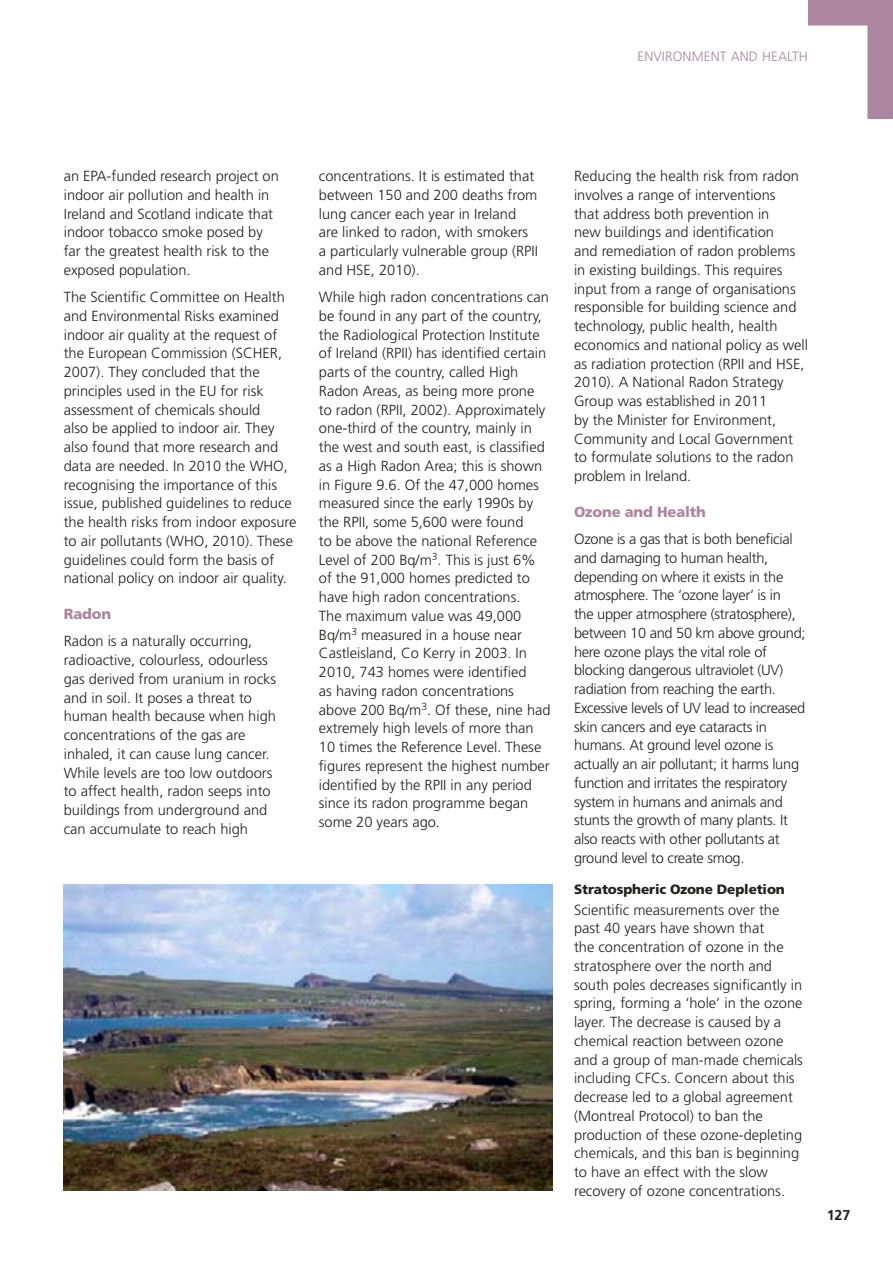
<style>
.page{position:relative;width:893px;height:1263px;background:#fff}
.page>*{position:absolute;margin:0;border:0;box-sizing:border-box;transform-origin:0 0}
.Body__2{font:300 14.7px/18.8px "Frutiger LT Std";color:#231f1f}
.Body__2-2{font:300 14.7px/18.8px "Frutiger LT Std";letter-spacing:-.02em;color:#231f1f}
.Body_S3_H2{font:900 14.7px "Frutiger LT Std";letter-spacing:-.01em;color:#ac869e}
.t1{font:700 14.25px "Frutiger LT Std";color:#231f1f}
.Body_H3{font:900 13.5px "Frutiger LT Std";letter-spacing:-.01em;color:#231f1f}
.t2{font:300 13.5px "Frutiger LT Std";letter-spacing:.01em;color:#ac869e}
</style>
<div class="page">
<svg style="left:808px;top:0;width:85px;height:119px"></svg>
<img style="left:64px;top:884px;width:489px;height:307px">
<p class="t2" style="left:637px;top:49px;width:46px">Environm</p>
<p class="t2" style="left:704px;top:49px;width:103px">ent an d Health</p>
<p class="Body__2" style="left:64px;top:167px;width:217px">an EPA-funded research project on indoor air pollution and health in<br>Ireland and Scotland indicate that indoor tobacco smoke posed by far the greatest health risk to the exposed population.</p>
<p class="Body__2" style="left:64px;top:288px;width:234px">The Scientific Committee on Health and Environmental Risks examined indoor air quality at the request of the European Commission (SCHER, 2007). They concluded that the principles used in the EU for risk assessment of chemicals should<br>also be applied to indoor air. They also found that more research and data are needed. In 2010 the WHO, recognising the importance of this issue, published guidelines to reduce the health risks from indoor exposure to air pollutants (WHO, 2010). These guidelines could form the basis of national policy on indoor air quality.</p>
<p class="Body_S3_H2" style="left:64px;top:605px;width:49px">Radon</p>
<p class="Body__2" style="left:64px;top:632px;width:214px">Radon is a naturally occurring, radioactive, colourless, odourless gas derived from uranium in rocks and in soil. It poses a threat to human health because when high concentrations of the gas are inhaled, it can cause lung cancer.<br>While levels are too low outdoors to affect health, radon seeps into buildings from underground and can accumulate to reach high</p>
<p class="Body__2" style="left:319px;top:167px;width:221px">concentrations. It is estimated that between 150 and 200 deaths from lung cancer each year in Ireland are linked to radon, with smokers a particularly vulnerable group (RPII and HSE, 2010).</p>
<p class="Body__2" style="left:319px;top:288px;width:233px">While high radon concentrations can be found in any part of the country, the Radiological Protection Institute of Ireland (RPII) has identified certain parts of the country, called High Radon Areas, as being more prone to radon (RPII, 2002). Approximately one-third of the country, mainly in the west and south east, is classified as a High Radon Area; this is shown in Figure 9.6. Of the 47,000 homes measured since the early 1990s by the RPII, some 5,600 were found<br>to be above the national Reference Level of 200 Bq/m<sup>3</sup>. This is just 6% of the 91,000 homes predicted to have high radon concentrations.<br>The maximum value was 49,000<br>Bq/m<sup>3</sup> measured in a house near Castleisland, Co Kerry in 2003. In 2010, 743 homes were identified<br>as having radon concentrations above 200 Bq/m<sup>3</sup>. Of these, nine had extremely high levels of more than 10 times the Reference Level. These figures represent the highest number identified by the RPII in any period since its radon programme began some 20 years ago.</p>
<p class="Body__2" style="left:574px;top:167px;width:235px">Reducing the health risk from radon involves a range of interventions<br>that address both prevention in<br>new buildings and identification<br>and remediation of radon problems in existing buildings. This requires input from a range of organisations responsible for building science and technology, public health, health economics and national policy as well as radiation protection (RPII and HSE, 2010). A National Radon Strategy Group was established in 2011<br>by the Minister for Environment, Community and Local Government to formulate solutions to the radon problem in Ireland.</p>
<p class="Body_S3_H2" style="left:574px;top:503px;width:133px">Ozone and Health</p>
<p class="Body__2-2" style="left:574px;top:530px;width:233px">Ozone is a gas that is both beneficial and damaging to human health, depending on where it exists in the atmosphere. The ‘ozone layer’ is in<br>the upper atmosphere (stratosphere), between 10 and 50 km above ground; here ozone plays the vital role of blocking dangerous ultraviolet (UV) radiation from reaching the earth.<br>Excessive levels of UV lead to increased skin cancers and eye cataracts in humans. At ground level ozone is actually an air pollutant; it harms lung function and irritates the respiratory system in humans and animals and stunts the growth of many plants. It also reacts with other pollutants at ground level to create smog.</p>
<p class="Body_H3" style="left:574px;top:881px;width:212px">Stratospheric Ozone Depletion</p>
<p class="Body__2" style="left:574px;top:900px;width:230px">Scientific measurements over the past 40 years have shown that<br>the concentration of ozone in the stratosphere over the north and south poles decreases significantly in spring, forming a ‘hole’ in the ozone layer. The decrease is caused by a chemical reaction between ozone and a group of man-made chemicals including CFCs. Concern about this decrease led to a global agreement (Montreal Protocol) to ban the production of these ozone-depleting chemicals, and this ban is beginning to have an effect with the slow recovery of ozone concentrations.</p>
<p class="t1" style="left:827px;top:1207px;width:25px">127</p>
</div>
